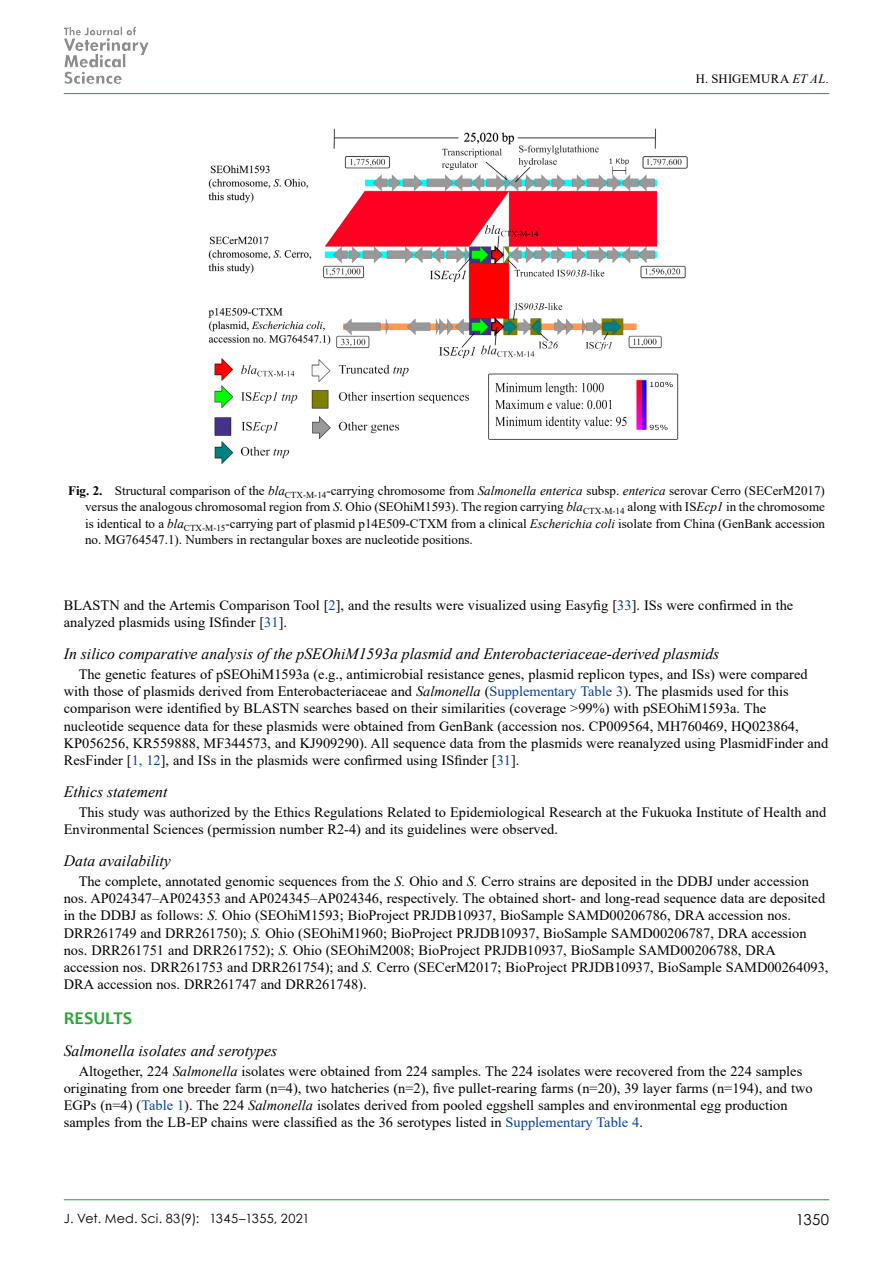
<style>
.page{position:relative;width:893px;height:1263px;background:#fff}
.page>*{position:absolute;margin:0;border:0;box-sizing:border-box;transform-origin:0 0}
.t1{font:700 18px "Candara";color:#2aa738}
.t2{font:italic 15.75px "Times New Roman";color:#000}
.t3{font:15px "Century Gothic";color:#000}
.t4{font:14.25px/17.2px "Times New Roman";color:#000}
.t5{font:13.05px/16.5px "Times New Roman";color:#000;text-align:justify}
.t6{font:12.75px "Century Gothic";letter-spacing:.015em;color:#000}
.t7{font:12.75px "Times New Roman";letter-spacing:.02em;color:#000}
.s1{font-style:italic}
.s2{font-weight:700}
.s3{color:#003f98}
</style>
<div class="page">
<img style="left:64px;top:27px;width:74px;height:24px">
<hr style="left:64px;top:93px;width:765px;height:1px;background:#2aa738">
<hr style="left:64px;top:1199px;width:765px;height:1px;background:#2aa738">
<img style="left:208px;top:128px;width:480px;height:336px">
<p class="t7" style="left:696px;top:70px;width:135px">H. SHIGEMURA <span class="s1">ET AL.</span></p>
<p class="t5" style="left:85px;top:482px;width:741px;text-indent:-17px"><span class="s2">Fig. 2.</span> Structural comparison of the <span class="s1">bla</span><sub>CTX-M-14</sub>-carrying chromosome from <span class="s1">Salmonella enterica</span> subsp. <span class="s1">enterica</span> serovar Cerro (SECerM2017) versus the analogous chromosomal region from <span class="s1">S</span>. Ohio (SEOhiM1593). The region carrying <span class="s1">bla</span><sub>CTX-M-14</sub> along with IS<span class="s1">Ecp1</span> in the chromosome is identical to a <span class="s1">bla</span><sub>CTX-M-15</sub>-carrying part of plasmid p14E509-CTXM from a clinical <span class="s1">Escherichia coli</span> isolate from China (GenBank accession no. MG764547.1). Numbers in rectangular boxes are nucleotide positions.</p>
<p class="t4" style="left:64px;top:596px;width:731px">BLASTN and the Artemis Comparison Tool [<span class="s3">2</span>], and the results were visualized using Easyfig [<span class="s3">33</span>]. ISs were confirmed in the analyzed plasmids using ISfinder [<span class="s3">31</span>].</p>
<p class="t2" style="left:64px;top:643px;width:657px">In silico comparative analysis of the pSEOhiM1593a plasmid and Enterobacteriaceae-derived plasmids</p>
<p class="t4" style="left:64px;top:665px;width:766px;text-indent:15px">The genetic features of pSEOhiM1593a (e.g., antimicrobial resistance genes, plasmid replicon types, and ISs) were compared with those of plasmids derived from Enterobacteriaceae and <span class="s1">Salmonella</span> (<span class="s3">Supplementary Table 3</span>). The plasmids used for this comparison were identified by BLASTN searches based on their similarities (coverage &gt;99%) with pSEOhiM1593a. The nucleotide sequence data for these plasmids were obtained from GenBank (accession nos. CP009564, MH760469, HQ023864, KP056256, KR559888, MF344573, and KJ909290). All sequence data from the plasmids were reanalyzed using PlasmidFinder and ResFinder [<span class="s3">1, 12</span>], and ISs in the plasmids were confirmed using ISfinder [<span class="s3">31</span>].</p>
<p class="t2" style="left:64px;top:781px;width:105px">Ethics statement</p>
<p class="t4" style="left:64px;top:803px;width:764px;text-indent:15px">This study was authorized by the Ethics Regulations Related to Epidemiological Research at the Fukuoka Institute of Health and<br>Environmental Sciences (permission number R2-4) and its guidelines were observed.</p>
<p class="t2" style="left:64px;top:850px;width:109px">Data availability</p>
<p class="t4" style="left:64px;top:872px;width:766px;text-indent:15px">The complete, annotated genomic sequences from the <span class="s1">S.</span> Ohio and <span class="s1">S.</span> Cerro strains are deposited in the DDBJ under accession nos. AP024347–AP024353 and AP024345–AP024346, respectively. The obtained short- and long-read sequence data are deposited in the DDBJ as follows: <span class="s1">S.</span> Ohio (SEOhiM1593; BioProject PRJDB10937, BioSample SAMD00206786, DRA accession nos.<br>DRR261749 and DRR261750); <span class="s1">S.</span> Ohio (SEOhiM1960; BioProject PRJDB10937, BioSample SAMD00206787, DRA accession nos. DRR261751 and DRR261752); <span class="s1">S.</span> Ohio (SEOhiM2008; BioProject PRJDB10937, BioSample SAMD00206788, DRA accession nos. DRR261753 and DRR261754); and <span class="s1">S.</span> Cerro (SECerM2017; BioProject PRJDB10937, BioSample SAMD00264093, DRA accession nos. DRR261747 and DRR261748).</p>
<p class="t1" style="left:64px;top:1007px;width:70px">RESULTS</p>
<p class="t2" style="left:64px;top:1040px;width:215px">Salmonella isolates and serotypes</p>
<p class="t4" style="left:64px;top:1062px;width:750px;text-indent:15px">Altogether, 224 <span class="s1">Salmonella</span> isolates were obtained from 224 samples. The 224 isolates were recovered from the 224 samples originating from one breeder farm (n=4), two hatcheries (n=2), five pullet-rearing farms (n=20), 39 layer farms (n=194), and two EGPs (n=4) (<span class="s3">Table 1</span>). The 224 <span class="s1">Salmonella</span> isolates derived from pooled eggshell samples and environmental egg production samples from the LB-EP chains were classified as the 36 serotypes listed in <span class="s3">Supplementary Table 4</span>.</p>
<p class="t6" style="left:64px;top:1209px;width:247px">J. Vet. Med. Sci. 83(9): 1345–1355, 2021</p>
<p class="t3" style="left:796px;top:1209px;width:35px">1350</p>
</div>
